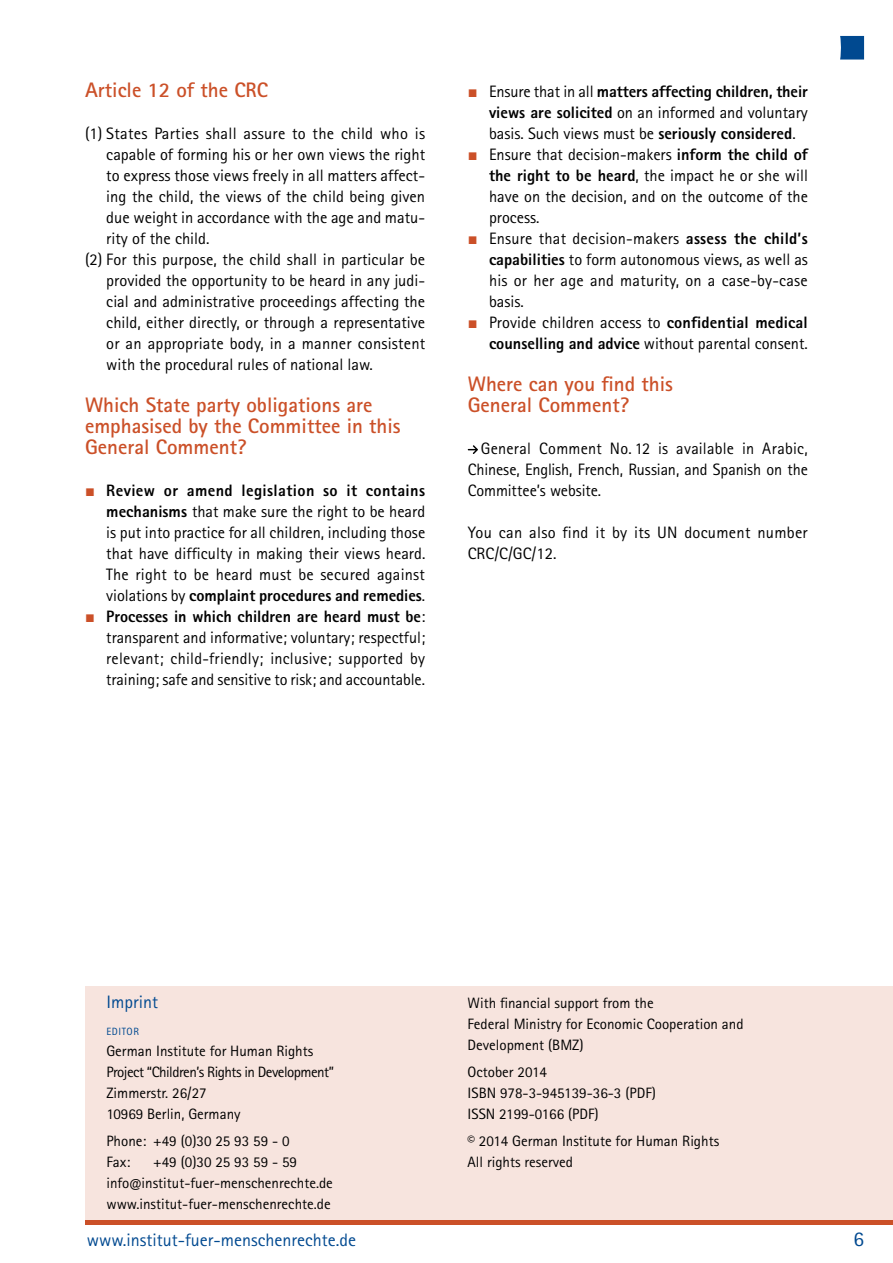
<style>
.page{position:relative;width:893px;height:1263px;background:#fff}
.page>*{position:absolute;margin:0;border:0;box-sizing:border-box;transform-origin:0 0}
.t1{font:700 21px/21px "Rotis Sans Serif Std";color:#cb5028}
.t2{font:21px "Rotis Sans Serif Std";color:#004990}
.H2_impressum{font:18px "Rotis Sans Serif Std";color:#004990}
.t3{font:16.5px/21px "Rotis Sans Serif Std";color:#000;text-align:justify}
.t4{font:800 16.5px/21px "Rotis Sans Serif Std";letter-spacing:-.01em;color:#000;text-align:justify}
.P_impressum-ohneAbsa{font:15px/21px "Rotis Sans Serif Std";color:#000}
.P_impressum-ohneAbsa-2{font:15px "Rotis Sans Serif Std";letter-spacing:-.035em;color:#000}
.P_impressum{font:15px "Rotis Sans Serif Std";color:#000}
.P_impressum-kategori{font:10.5px "Rotis Sans Serif Std";letter-spacing:.06em;color:#004990}
.s1{font-family:"Arial";color:#cb5028}
.s2{font-weight:800}
.s3{font-family:"Arial";font-weight:400;color:#cb5028}
.s4{font-weight:400}
</style>
<div class="page">
<div style="left:85px;top:986px;width:808px;height:235px;background:#f7e4de"></div>
<svg style="left:840px;top:36px;width:24px;height:24px"></svg>
<div style="left:85px;top:1220px;width:808px;height:5px;background:#cb5028"></div>
<svg style="left:468px;top:445px;width:10px;height:9px"></svg>
<h1 class="t1" style="left:85px;top:79px;width:185px">Article 12 of the CRC</h1>
<p class="t3" style="left:106px;top:123px;width:320px;text-indent:-21px">(1) States Parties shall assure to the child who is capable of forming his or her own views the right to express those views freely in all matters affect&shy;ing the child, the views of the child being given due weight in accordance with the age and matu&shy;rity of the child.</p>
<p class="t3" style="left:106px;top:249px;width:320px;text-indent:-21px">(2) For this purpose, the child shall in particular be provided the opportunity to be heard in any judi&shy;cial and administrative proceedings affecting the child, either directly, or through a representative or an appropriate body, in a manner consistent with the procedural rules of national law.</p>
<h1 class="t1" style="left:85px;top:394px;width:317px">Which State party obligations are emphasised by the Committee in this<br>General Comment?</h1>
<p class="t3" style="left:106px;top:480px;width:321px;text-indent:-21px"><span class="s1">■</span> <span class="s2">Review or amend legislation so it contains mechanisms</span> that make sure the right to be heard is put into practice for all children, including those that have difficulty in making their views heard.<br>The right to be heard must be secured against violations by <span class="s2">complaint procedures and remedies</span>.</p>
<p class="t3" style="left:106px;top:606px;width:320px;text-indent:-21px"><span class="s1">■</span> <span class="s2">Processes in which children are heard must be</span>: transparent and informative; voluntary; respectful; relevant; child-friendly; inclusive; supported by training; safe and sensitive to risk; and accountable.</p>
<p class="t4" style="left:489px;top:81px;width:320px;text-indent:-21px"><span class="s3">■</span> <span class="s4">Ensure that in all</span> matters affecting children, their views are solicited <span class="s4">on an informed and voluntary basis. Such views must be</span> seriously considered<span class="s4">.</span></p>
<p class="t3" style="left:489px;top:144px;width:320px;text-indent:-21px"><span class="s1">■</span> Ensure that decision-makers <span class="s2">inform the child of the right to be heard</span>, the impact he or she will have on the decision, and on the outcome of the process.</p>
<p class="t3" style="left:489px;top:228px;width:320px;text-indent:-21px"><span class="s1">■</span> Ensure that decision-makers <span class="s2">assess the child’s capabilities</span> to form autonomous views, as well as his or her age and maturity, on a case-by-case basis.</p>
<p class="t3" style="left:468px;top:312px;width:342px;text-align:right"><span class="s1">■</span> Provide children access to <span class="s2">confidential medical counselling and advice</span> without parental consent.</p>
<h1 class="t1" style="left:468px;top:373px;width:207px">Where can you find this<br>General Comment?</h1>
<p class="t3" style="left:468px;top:438px;width:342px;text-indent:13px">General Comment No. 12 is available in Arabic, Chinese, English, French, Russian, and Spanish on the Committee’s website.</p>
<p class="t3" style="left:468px;top:522px;width:342px">You can also find it by its UN document number<br>CRC/C/GC/12.</p>
<h2 class="H2_impressum" style="left:106px;top:991px;width:53px">Imprint</h2>
<p class="P_impressum-kategori" style="left:106px;top:1025px;width:34px">EDITOR</p>
<p class="P_impressum-ohneAbsa" style="left:106px;top:1040px;width:208px">German Institute for Human Rights</p>
<p class="P_impressum-ohneAbsa-2" style="left:106px;top:1063px;width:229px">Project “Children’s Rights in Development”</p>
<p class="P_impressum-ohneAbsa" style="left:106px;top:1082px;width:102px">Zimmerstr. 26/27</p>
<p class="P_impressum-ohneAbsa" style="left:106px;top:1103px;width:136px">10969 Berlin, Germany</p>
<p class="P_impressum-ohneAbsa" style="left:106px;top:1131px;width:185px">Phone: +49 (0)30 25 93 59 - 0<br>Fax:</p>
<p class="P_impressum-ohneAbsa" style="left:153px;top:1152px;width:145px">+49 (0)30 25 93 59 - 59</p>
<p class="P_impressum-ohneAbsa" style="left:106px;top:1173px;width:228px">info@institut-fuer-menschenrechte.de www.institut-fuer-menschenrechte.de</p>
<p class="P_impressum-ohneAbsa" style="left:468px;top:993px;width:278px">With financial support from the<br>Federal Ministry for Economic Cooperation and<br>Development (BMZ)</p>
<p class="P_impressum-ohneAbsa" style="left:468px;top:1061px;width:81px">October 2014</p>
<p class="P_impressum-ohneAbsa" style="left:468px;top:1082px;width:190px">ISBN 978-3-945139-36-3 (PDF)</p>
<p class="P_impressum" style="left:468px;top:1105px;width:133px">ISSN 2199-0166 (PDF)</p>
<p class="P_impressum-ohneAbsa" style="left:468px;top:1131px;width:253px">© 2014 German Institute for Human Rights</p>
<p class="P_impressum" style="left:468px;top:1153px;width:107px">All rights reserved</p>
<p class="H2_impressum" style="left:87px;top:1229px;width:271px">www.institut-fuer-menschenrechte.de</p>
<p class="t2" style="left:853px;top:1226px;width:12px">6</p>
</div>
